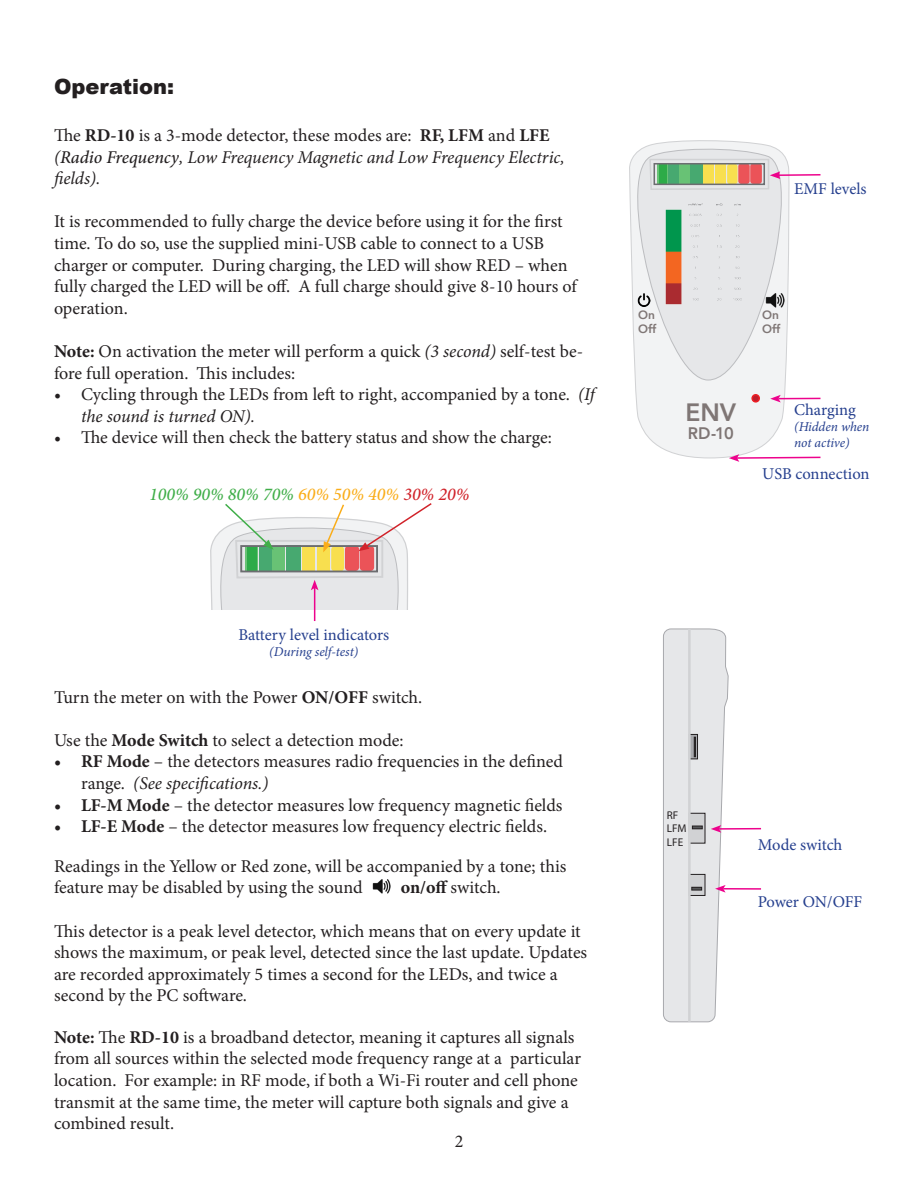
<style>
.page{position:relative;width:918px;height:1188px;background:#fff}
.page>*{position:absolute;margin:0;border:0;box-sizing:border-box;transform-origin:0 0}
.t1{font:800 25.05px "Avenir";color:#7f7675}
.heading_1{font:900 21px "Arial";color:#231f20}
.t2{font:18px/21.6px "Minion Pro";color:#231f20}
.t3{font:italic 18px/21.6px "Minion Pro";letter-spacing:-.005em;color:#231f20}
.t4{font:italic 500 18px "Minion Pro";color:#40ae49}
.t5{font:800 16.65px "Avenir";color:#7f7675}
.t6{font:16.5px "Minion Pro";letter-spacing:-.005em;color:#253f8e}
.t7{font:italic 13.5px/16.2px "Minion Pro";letter-spacing:-.005em;color:#253f8e}
.t8{font:800 12px "Avenir";color:#7f7675}
.t9{font:11.25px/13.5px "Myriad Pro";color:#231f20}
.s1{font-style:normal}
.s2{font-weight:700;font-style:normal}
.s3{font-weight:500}
.s4{font-weight:700}
.s5{font-style:italic}
.s6{color:#faad19}
.s7{color:#d1232a}
</style>
<div class="page">
<img style="left:372px;top:879px;width:19px;height:15px">
<hr style="left:719px;top:828px;width:42px;height:2px;background:#ed028c">
<hr style="left:723px;top:888px;width:38px;height:2px;background:#ed028c">
<svg style="left:663px;top:628px;width:66px;height:394px;background:#dedee1"></svg>
<hr style="left:314px;top:588px;width:1px;height:33px;background:#ed028c">
<svg style="left:210px;top:503px;width:222px;height:107px"></svg>
<svg style="left:635px;top:140px;width:156px;height:319px"></svg>
<svg style="left:629px;top:146px;width:162px;height:235px"></svg>
<div style="left:752px;top:395px;width:7px;height:7px;background:#be1d2c;border-radius:50%"></div>
<div style="left:751px;top:394px;width:9px;height:9px;border:2px solid #ee1d23;border-radius:50%"></div>
<img style="left:659px;top:194px;width:102px;height:114px">
<img style="left:766px;top:291px;width:18px;height:18px">
<svg style="left:637px;top:294px;width:13px;height:13px"></svg>
<svg style="left:729px;top:454px;width:92px;height:8px"></svg>
<hr style="left:778px;top:174px;width:42px;height:2px;background:#ed028c">
<svg style="left:649px;top:158px;width:131px;height:33px;background:#bcbc9c"></svg>
<hr style="left:778px;top:398px;width:42px;height:1px;background:#ed028c">
<svg style="left:770px;top:395px;width:11px;height:7px"></svg>
<p class="heading_1" style="left:54px;top:71px;width:122px">Operation:</p>
<p class="t3" style="left:54px;top:124px;width:512px"><span class="s1">The</span> <span class="s2">RD-10</span> <span class="s1">is a 3-mode detector, these modes are:</span> <span class="s2">RF, LFM</span> <span class="s1">and</span> <span class="s2">LFE </span>(<span class="s3">Radio Frequency</span>, Low Frequency Magnetic and Low Frequency Electric, fields).</p>
<p class="t2" style="left:54px;top:211px;width:524px">It is recommended to fully charge the device before using it for the first time. To do so, use the supplied mini-USB cable to connect to a USB charger or computer. During charging, the LED will show RED – when fully charged the LED will be off. A full charge should give 8-10 hours of operation.</p>
<p class="t2" style="left:54px;top:341px;width:531px"><span class="s4">Note:</span> On activation the meter will perform a quick <span class="s5">(3 second)</span> self-test be&shy;fore full operation. This includes:</p>
<p class="t2" style="left:81px;top:384px;width:515px;text-indent:-27px">• Cycling through the LEDs from left to right, accompanied by a tone. <span class="s5">(If the sound is turned ON).</span></p>
<p class="t2" style="left:54px;top:427px;width:499px">• The device will then check the battery status and show the charge:</p>
<p class="t4" style="left:149px;top:482px;width:322px">100% 90% 80% 70% <span class="s6">60% 50% 40%</span> <span class="s7">30% 20%</span></p>
<p class="t6" style="left:794px;top:178px;width:74px">EMF levels</p>
<p class="t8" style="left:638px;top:306px;width:18px">On</p>
<p class="t8" style="left:638px;top:320px;width:20px">Off</p>
<p class="t8" style="left:762px;top:306px;width:18px">On</p>
<p class="t8" style="left:762px;top:320px;width:20px">Off</p>
<p class="t1" style="left:685px;top:392px;width:52px">ENV</p>
<p class="t5" style="left:688px;top:420px;width:47px">RD-10</p>
<p class="t6" style="left:794px;top:398px;width:63px">Charging</p>
<p class="t7" style="left:794px;top:418px;width:77px">(Hidden when not active)</p>
<p class="t6" style="left:762px;top:462px;width:109px">USB connection</p>
<p class="t6" style="left:238px;top:624px;width:152px">Battery level indicators</p>
<p class="t7" style="left:269px;top:644px;width:91px">(During self-test)</p>
<p class="t2" style="left:54px;top:686px;width:370px">Turn the meter on with the Power <span class="s4">ON/OFF</span> switch.</p>
<p class="t2" style="left:54px;top:729px;width:351px">Use the <span class="s4">Mode Switch</span> to select a detection mode:</p>
<p class="t2" style="left:81px;top:751px;width:484px;text-indent:-27px"><span class="s4">• RF Mode</span> – the detectors measures radio frequencies in the defined range. <span class="s5">(See specifications.)</span></p>
<p class="t2" style="left:54px;top:794px;width:510px"><span class="s4">• LF-M Mode</span> – the detector measures low frequency magnetic fields</p>
<p class="t2" style="left:54px;top:816px;width:495px"><span class="s4">• LF-E Mode</span> – the detector measures low frequency electric fields.</p>
<p class="t2" style="left:54px;top:855px;width:514px">Readings in the Yellow or Red zone, will be accompanied by a tone; this</p>
<p class="t2" style="left:54px;top:877px;width:310px">feature may be disabled by using the sound</p>
<p class="t2" style="left:401px;top:877px;width:101px"><span class="s4">on/off</span> switch.</p>
<p class="t2" style="left:54px;top:920px;width:535px">This detector is a peak level detector, which means that on every update it shows the maximum, or peak level, detected since the last update. Updates are recorded approximately 5 times a second for the LEDs, and twice a second by the PC software.</p>
<p class="t2" style="left:54px;top:1026px;width:529px"><span class="s4">Note:</span> The <span class="s4">RD-10</span> is a broadband detector, meaning it captures all signals from all sources within the selected mode frequency range at a particular location. For example: in RF mode, if both a Wi-Fi router and cell phone transmit at the same time, the meter will capture both signals and give a combined result.</p>
<p class="t2" style="left:455px;top:1131px;width:10px">2</p>
<p class="t9" style="left:667px;top:808px;width:21px">RF<br>LFM<br>LFE</p>
<p class="t6" style="left:758px;top:833px;width:86px">Mode switch</p>
<p class="t6" style="left:758px;top:891px;width:106px">Power ON/OFF</p>
</div>
